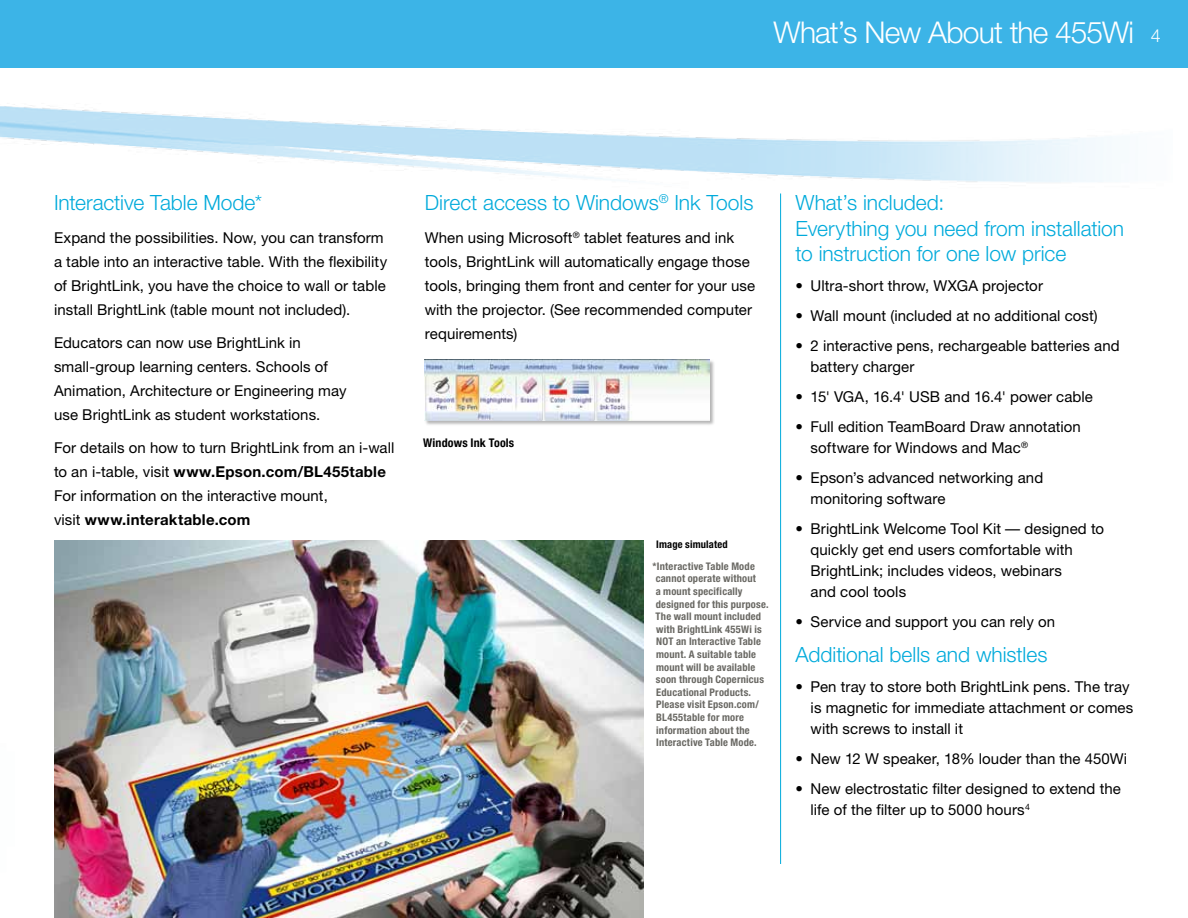
<style>
.page{position:relative;width:1188px;height:918px;background:#fff}
.page>*{position:absolute;margin:0;border:0;box-sizing:border-box;transform-origin:0 0}
.t1{font:300 30px "Helvetica Neue";letter-spacing:-.03em;color:#fff}
.t2{font:300 21px/25.5px "Helvetica Neue";letter-spacing:-.005em;color:#00aadb}
.t3{font:15px/24px "Helvetica Neue";letter-spacing:.005em;color:#000}
.t4{font:700 condensed 12px "Helvetica Neue";letter-spacing:.015em;color:#000}
.t5{font:700 condensed 10.5px/12.6px "Helvetica Neue";letter-spacing:.02em;color:#696863}
.t6{font:700 condensed 10.5px "Helvetica Neue";letter-spacing:.015em;color:#000}
.s1{font-size:18px}
.s2{font-weight:700}
</style>
<div class="page">
<img style="left:0;top:105px;width:1112px;height:813px">
<hr style="left:780px;top:194px;width:1px;height:670px;background:#00aadb">
<div style="left:0;top:0;width:1188px;height:68px;background:#3cb4e7"></div>
<img style="left:54px;top:540px;width:589px;height:378px">
<div style="left:424px;top:359px;width:291px;height:68px;background:#000;opacity:.3"></div>
<img style="left:424px;top:359px;width:285px;height:61px">
<h1 class="t1" style="left:774px;top:14px;width:389px">What’s New About the 455Wi <span class="s1">4</span></h1>
<h2 class="t2" style="left:54px;top:189px;width:210px">Interactive Table Mode*</h2>
<p class="t3" style="left:54px;top:226px;width:335px">Expand the possibilities. Now, you can transform a table into an interactive table. With the flexibility of BrightLink, you have the choice to wall or table install BrightLink (table mount not included).</p>
<p class="t3" style="left:54px;top:331px;width:294px">Educators can now use BrightLink in small-group learning centers. Schools of Animation, Architecture or Engineering may use BrightLink as student workstations.</p>
<p class="t3" style="left:54px;top:436px;width:342px">For details on how to turn BrightLink from an i-wall to an i-table, visit <span class="s2">www.Epson.com/BL455table </span>For information on the interactive mount,<br>visit <span class="s2">www.interaktable.com</span></p>
<h2 class="t2" style="left:425px;top:189px;width:330px">Direct access to Windows<sup>®</sup> Ink Tools</h2>
<p class="t3" style="left:425px;top:226px;width:332px">When using Microsoft<sup>®</sup> tablet features and ink tools, BrightLink will automatically engage those tools, bringing them front and center for your use with the projector. (See recommended computer requirements)</p>
<p class="t4" style="left:423px;top:436px;width:93px">Windows Ink Tools</p>
<p class="t6" style="left:656px;top:538px;width:73px">Image simulated</p>
<p class="t5" style="left:653px;top:560px;width:117px">*Interactive Table Mode cannot operate without<br>a mount specifically designed for this purpose.<br>The wall mount included with BrightLink 455Wi is<br>NOT an Interactive Table mount. A suitable table mount will be available soon through Copernicus<br>Educational Products.<br>Please visit Epson.com/<br>BL455table for more information about the<br>Interactive Table Mode.</p>
<h2 class="t2" style="left:796px;top:189px;width:330px">What’s included:<br>Everything you need from installation to instruction for one low price</h2>
<p class="t3" style="left:796px;top:274px;width:249px">• Ultra-short throw, WXGA projector</p>
<p class="t3" style="left:796px;top:304px;width:304px">• Wall mount (included at no additional cost)</p>
<p class="t3" style="left:811px;top:335px;width:311px;line-height:21px;text-indent:-15px">• 2 interactive pens, rechargeable batteries and battery charger</p>
<p class="t3" style="left:796px;top:385px;width:299px">• 15' VGA, 16.4' USB and 16.4' power cable</p>
<p class="t3" style="left:811px;top:416px;width:272px;line-height:21px;text-indent:-15px">• Full edition TeamBoard Draw annotation software for Windows and Mac<sup>®</sup></p>
<p class="t3" style="left:811px;top:467px;width:234px;line-height:21px;text-indent:-15px">• Epson’s advanced networking and monitoring software</p>
<p class="t3" style="left:811px;top:518px;width:295px;line-height:21px;text-indent:-15px">• BrightLink Welcome Tool Kit — designed to quickly get end users comfortable with BrightLink; includes videos, webinars<br>and cool tools</p>
<p class="t3" style="left:796px;top:610px;width:261px">• Service and support you can rely on</p>
<h2 class="t2" style="left:796px;top:641px;width:253px">Additional bells and whistles</h2>
<p class="t3" style="left:811px;top:676px;width:324px;line-height:21px;text-indent:-15px">• Pen tray to store both BrightLink pens. The tray is magnetic for immediate attachment or comes with screws to install it</p>
<p class="t3" style="left:796px;top:746px;width:333px">• New 12 W speaker, 18% louder than the 450Wi</p>
<p class="t3" style="left:811px;top:778px;width:312px;line-height:21px;text-indent:-15px">• New electrostatic filter designed to extend the life of the filter up to 5000 hours<sup>4</sup></p>
</div>
